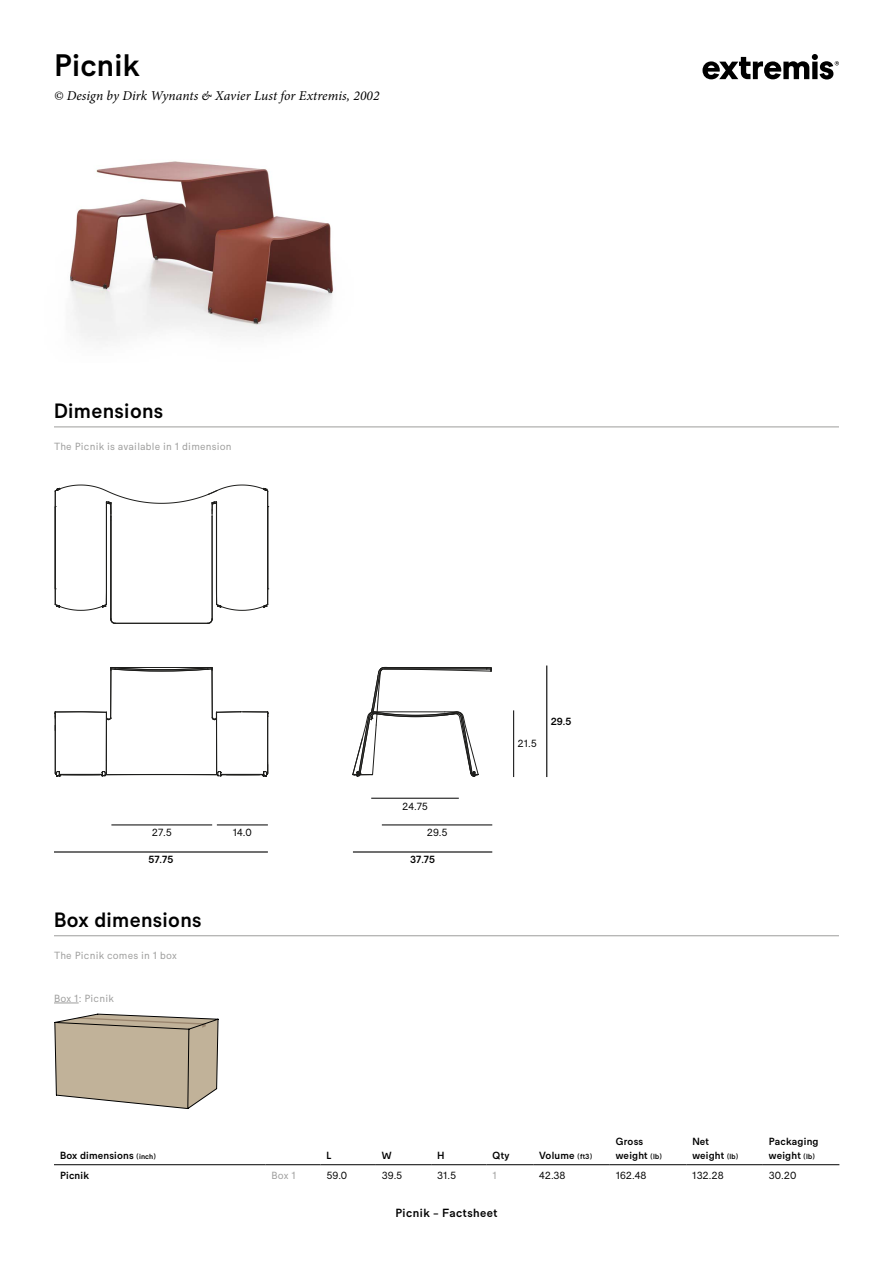
<style>
.page{position:relative;width:893px;height:1263px;background:#fff}
.page>*{position:absolute;margin:0;border:0;box-sizing:border-box;transform-origin:0 0}
.t1{font:500 31.5px "Extremis Compakt";letter-spacing:.01em;color:#000}
.t2{font:500 21px "Extremis Compakt";letter-spacing:.02em;color:#000}
.t3{font:italic 13.5px "Minion Pro";color:#000}
.t4{font:500 12px "Extremis Compakt";letter-spacing:.04em;color:#000}
.t5{font:500 10.5px/13.5px "Extremis Compakt";letter-spacing:.02em;color:#000}
.t6{font:10.5px "Extremis Compakt";letter-spacing:.02em;color:#9d9d9c}
.t7{font:10.5px "Extremis Compakt";color:#000}
.s1{font-size:7.5px}
</style>
<div class="page">
<svg style="left:702px;top:54px;width:137px;height:26px"></svg>
<hr style="left:54px;top:427px;width:785px;height:1px;background:#9d9d9c">
<img style="left:70px;top:161px;width:264px;height:180px">
<hr style="left:54px;top:935px;width:785px;height:1px;background:#9d9d9c">
<hr style="left:54px;top:1164px;width:211px;height:1px;background:#000">
<hr style="left:265px;top:1164px;width:56px;height:1px;background:#000">
<hr style="left:321px;top:1164px;width:55px;height:1px;background:#000">
<hr style="left:376px;top:1164px;width:55px;height:1px;background:#000">
<hr style="left:431px;top:1164px;width:55px;height:1px;background:#000">
<hr style="left:486px;top:1164px;width:47px;height:1px;background:#000">
<hr style="left:533px;top:1164px;width:77px;height:1px;background:#000">
<hr style="left:610px;top:1164px;width:76px;height:1px;background:#000">
<hr style="left:686px;top:1164px;width:77px;height:1px;background:#000">
<hr style="left:763px;top:1164px;width:76px;height:1px;background:#000">
<svg style="left:54px;top:1003px;width:25px;height:1px"></svg>
<svg style="left:55px;top:1014px;width:163px;height:95px;background:#beb19c"></svg>
<hr style="left:382px;top:825px;width:110px;height:1px;background:#000">
<hr style="left:217px;top:825px;width:51px;height:1px;background:#000">
<hr style="left:111px;top:825px;width:101px;height:1px;background:#000">
<hr style="left:54px;top:851px;width:214px;height:1px;background:#000">
<hr style="left:353px;top:851px;width:139px;height:1px;background:#000">
<hr style="left:546px;top:665px;width:1px;height:112px;background:#000">
<hr style="left:513px;top:710px;width:1px;height:67px;background:#000">
<hr style="left:371px;top:798px;width:88px;height:1px;background:#000">
<svg style="left:353px;top:667px;width:139px;height:109px"></svg>
<svg style="left:55px;top:485px;width:214px;height:139px"></svg>
<svg style="left:55px;top:667px;width:214px;height:109px"></svg>
<h1 class="t1" style="left:54px;top:46px;width:87px">Picnik</h1>
<p class="t3" style="left:54px;top:86px;width:327px">© Design by Dirk Wynants &amp; Xavier Lust for Extremis, 2002</p>
<h2 class="t2" style="left:54px;top:398px;width:111px">Dimensions</h2>
<p class="t6" style="left:54px;top:440px;width:179px">The Picnik is available in 1 dimension</p>
<p class="t7" style="left:402px;top:800px;width:27px">24.75</p>
<p class="t7" style="left:152px;top:827px;width:21px">27.5</p>
<p class="t7" style="left:233px;top:827px;width:20px">14.0</p>
<p class="t7" style="left:427px;top:827px;width:22px">29.5</p>
<p class="t5" style="left:149px;top:853px;width:26px">57.75</p>
<p class="t5" style="left:410px;top:853px;width:26px">37.75</p>
<h2 class="t2" style="left:54px;top:907px;width:149px">Box dimensions</h2>
<p class="t6" style="left:54px;top:949px;width:124px">The Picnik comes in 1 box</p>
<p class="t6" style="left:54px;top:992px;width:61px">Box 1: Picnik</p>
<p class="t7" style="left:518px;top:738px;width:21px">21.5</p>
<p class="t5" style="left:551px;top:714px;width:22px">29.5</p>
<p class="t5" style="left:60px;top:1148px;width:97px">Box dimensions <span class="s1">(inch)</span></p>
<p class="t5" style="left:327px;top:1148px;width:6px">L</p>
<p class="t5" style="left:382px;top:1148px;width:11px">W</p>
<p class="t5" style="left:437px;top:1148px;width:9px">H</p>
<p class="t5" style="left:492px;top:1148px;width:19px">Qty</p>
<p class="t5" style="left:539px;top:1148px;width:54px">Volume <span class="s1">(ft3)</span></p>
<p class="t5" style="left:616px;top:1135px;width:47px">Gross weight <span class="s1">(lb)</span></p>
<p class="t5" style="left:692px;top:1135px;width:47px">Net weight <span class="s1">(lb)</span></p>
<p class="t5" style="left:769px;top:1135px;width:51px">Packaging weight <span class="s1">(lb)</span></p>
<p class="t5" style="left:60px;top:1168px;width:30px">Picnik</p>
<p class="t6" style="left:271px;top:1169px;width:26px">Box 1</p>
<p class="t7" style="left:327px;top:1169px;width:22px">59.0</p>
<p class="t7" style="left:382px;top:1169px;width:22px">39.5</p>
<p class="t7" style="left:437px;top:1169px;width:20px">31.5</p>
<p class="t6" style="left:492px;top:1169px;width:6px">1</p>
<p class="t7" style="left:539px;top:1169px;width:28px">42.38</p>
<p class="t7" style="left:616px;top:1169px;width:32px">162.48</p>
<p class="t7" style="left:692px;top:1169px;width:33px">132.28</p>
<p class="t7" style="left:769px;top:1169px;width:29px">30.20</p>
<p class="t4" style="left:395px;top:1206px;width:104px">Picnik – Factsheet</p>
</div>
